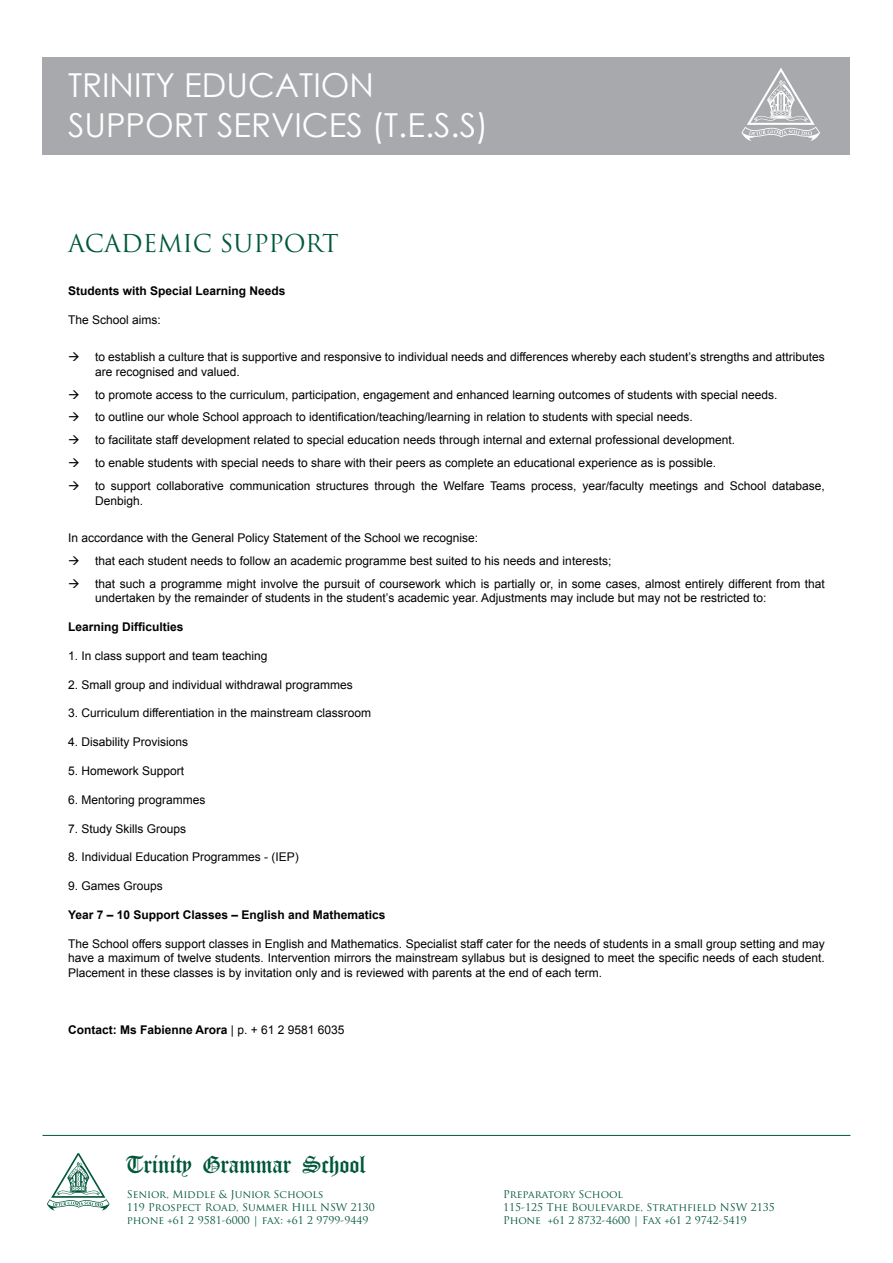
<style>
.page{position:relative;width:893px;height:1263px;background:#fff}
.page>*{position:absolute;margin:0;border:0;box-sizing:border-box;transform-origin:0 0}
.t1{font:33px/39.6px "Century Gothic";color:#fff}
.t2{font:25.5px "Old English WP";color:#00573c}
.t3{font:24px "Trajan Pro";color:#00583d}
.t4{font:12px/23px "Arial";color:#000}
.t5{font:700 12px "Arial";color:#000}
.t6{font:10.5px/12.6px "Trajan Pro";color:#00573c}
.s1{font-weight:400}
</style>
<div class="page">
<div style="left:43px;top:57px;width:807px;height:97px;background:#a7a9ac"></div>
<svg style="left:47px;top:1153px;width:63px;height:58px"></svg>
<hr style="left:43px;top:1135px;width:807px;height:1px;background:#00583d">
<svg style="left:741px;top:68px;width:79px;height:73px"></svg>
<h1 class="t1" style="left:68px;top:65px;width:422px">TRINITY EDUCATION<br>SUPPORT SERVICES (T.E.S.S)</h1>
<h3 class="t3" style="left:68px;top:228px;width:272px">ACADEMIC SUPPORT</h3>
<p class="t5" style="left:68px;top:283px;width:219px">Students with Special Learning Needs</p>
<p class="t4" style="left:68px;top:308px;width:94px">The School aims:</p>
<p class="t4" style="left:95px;top:350px;width:731px;line-height:14.4px">to establish a culture that is supportive and responsive to individual needs and differences whereby each student’s strengths and attributes are recognised and valued.</p>
<p class="t4" style="left:95px;top:383px;width:731px">to promote access to the curriculum, participation, engagement and enhanced learning outcomes of students with special needs.<br>to outline our whole School approach to identification/teaching/learning in relation to students with special needs.<br>to facilitate staff development related to special education needs through internal and external professional development.<br>to enable students with special needs to share with their peers as complete an educational experience as is possible.<br>to support collaborative communication structures through the Welfare Teams process, year/faculty meetings and School database,</p>
<p class="t4" style="left:95px;top:489px;width:50px">Denbigh.</p>
<p class="t4" style="left:95px;top:526px;width:731px;text-indent:-27px">In accordance with the General Policy Statement of the School we recognise:<br>that each student needs to follow an academic programme best suited to his needs and interests;<br>that such a programme might involve the pursuit of coursework which is partially or, in some cases, almost entirely different from that</p>
<p class="t4" style="left:95px;top:586px;width:673px">undertaken by the remainder of students in the student’s academic year. Adjustments may include but may not be restricted to:</p>
<p class="t5" style="left:68px;top:619px;width:117px">Learning Difficulties</p>
<p class="t4" style="left:68px;top:644px;width:201px">1. In class support and team teaching</p>
<p class="t4" style="left:68px;top:673px;width:286px">2. Small group and individual withdrawal programmes</p>
<p class="t4" style="left:68px;top:702px;width:305px">3. Curriculum differentiation in the mainstream classroom</p>
<p class="t4" style="left:68px;top:730px;width:122px">4. Disability Provisions</p>
<p class="t4" style="left:68px;top:759px;width:118px">5. Homework Support</p>
<p class="t4" style="left:68px;top:788px;width:139px">6. Mentoring programmes</p>
<p class="t4" style="left:68px;top:817px;width:120px">7. Study Skills Groups</p>
<p class="t4" style="left:68px;top:846px;width:232px">8. Individual Education Programmes - (IEP)</p>
<p class="t4" style="left:68px;top:874px;width:96px">9. Games Groups</p>
<p class="t5" style="left:68px;top:907px;width:319px">Year 7 – 10 Support Classes – English and Mathematics</p>
<p class="t4" style="left:68px;top:936px;width:758px;line-height:14.4px;text-align:justify">The School offers support classes in English and Mathematics. Specialist staff cater for the needs of students in a small group setting and may have a maximum of twelve students. Intervention mirrors the mainstream syllabus but is designed to meet the specific needs of each student.<br>Placement in these classes is by invitation only and is reviewed with parents at the end of each term.</p>
<p class="t5" style="left:68px;top:1022px;width:278px">Contact: Ms Fabienne Arora <span class="s1">| p. + 61 2 9581 6035</span></p>
<h2 class="t2" style="left:127px;top:1150px;width:240px">Trinity Grammar School</h2>
<p class="t6" style="left:127px;top:1188px;width:250px">Senior, Middle &amp; Junior Schools<br>119 Prospect Road, Summer Hill NSW 2130 phone +61 2 9581-6000 | fax: +61 2 9799-9449</p>
<p class="t6" style="left:503px;top:1188px;width:273px">Preparatory School<br>115-125 The Boulevarde, Strathfield NSW 2135<br>Phone +61 2 8732-4600 | Fax +61 2 9742-5419</p>
</div>
